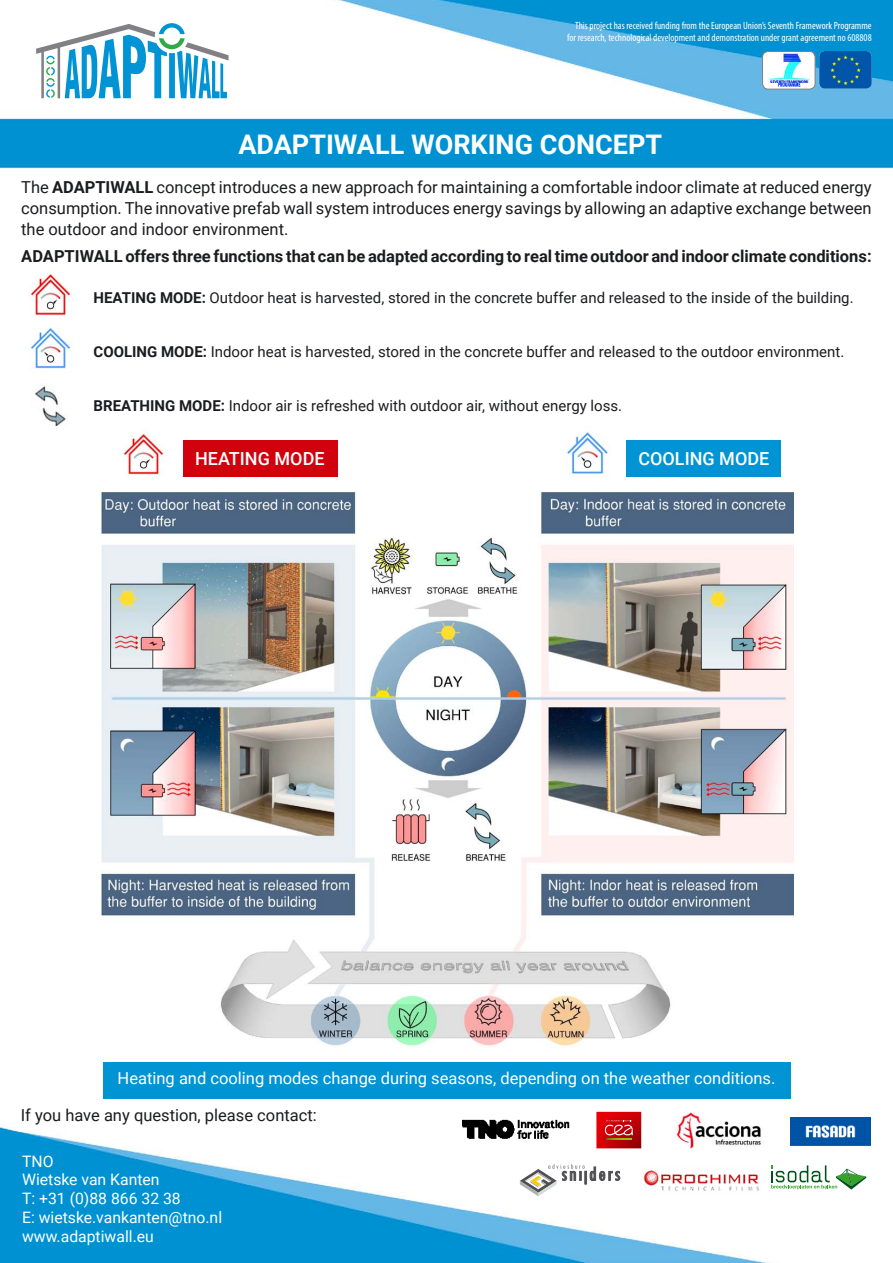
<style>
.page{position:relative;width:893px;height:1263px;background:#fff}
.page>*{position:absolute;margin:0;border:0;box-sizing:border-box;transform-origin:0 0}
.t1{font:700 27px "Roboto";color:#fff}
.t2{font:500 18px "Roboto";color:#fff}
.t3{font:16.5px/21px "Roboto";color:#1b1c20;text-align:justify}
.t4{font:700 16.5px "Roboto";color:#1b1c20}
.t5{font:16.5px "Roboto";color:#fff}
.t6{font:15.75px/18.9px "Roboto";color:#fff}
.t7{font:15px "Roboto";color:#1b1c20}
.t8{font:condensed 10.5px/12px "Myriad Pro";color:#fff;text-align:right}
.s1{font-weight:700}
</style>
<div class="page">
<img style="left:0;top:0;width:893px;height:1263px">
<div style="left:103px;top:1062px;width:687px;height:36px;background:#0094d4"></div>
<img style="left:462px;top:1115px;width:110px;height:33px">
<img style="left:675px;top:1110px;width:88px;height:40px">
<img style="left:641px;top:1165px;width:120px;height:30px">
<img style="left:791px;top:1117px;width:80px;height:28px">
<svg style="left:596px;top:1112px;width:45px;height:36px;background:#c81a19"></svg>
<svg style="left:771px;top:1165px;width:95px;height:24px"></svg>
<svg style="left:520px;top:1164px;width:100px;height:32px"></svg>
<svg style="left:36px;top:23px;width:193px;height:75px"></svg>
<div style="left:762px;top:51px;width:53px;height:38px;background:#fff;border-radius:6px"></div>
<img style="left:767px;top:53px;width:43px;height:34px">
<div style="left:762px;top:51px;width:53px;height:38px;border:1px solid #818084;border-radius:6px"></div>
<img style="left:819px;top:51px;width:53px;height:38px">
<img style="left:21px;top:326px;width:59px;height:54px">
<img style="left:21px;top:268px;width:59px;height:58px">
<img style="left:32px;top:384px;width:37px;height:41px">
<div style="left:183px;top:440px;width:155px;height:37px;background:#d1010e"></div>
<img style="left:114px;top:427px;width:59px;height:58px">
<div style="left:626px;top:440px;width:155px;height:37px;background:#0094d4"></div>
<img style="left:558px;top:426px;width:59px;height:59px">
<img style="left:99px;top:492px;width:695px;height:555px">
<p class="t8" style="left:567px;top:20px;width:306px">This project has received funding from the European Union’s Seventh Framework Programme for research, technological development and demonstration under grant agreement no 608808</p>
<h1 class="t1" style="left:238px;top:126px;width:425px">ADAPTIWALL WORKING CONCEPT</h1>
<p class="t3" style="left:21px;top:176px;width:852px">The <span class="s1">ADAPTIWALL</span> concept introduces a new approach for maintaining a comfortable indoor climate at reduced energy consumption. The innovative prefab wall system introduces energy savings by allowing an adaptive exchange between the outdoor and indoor environment.</p>
<p class="t4" style="left:21px;top:244px;width:852px">ADAPTIWALL offers three functions that can be adapted according to real time outdoor and indoor climate conditions:</p>
<p class="t7" style="left:94px;top:287px;width:762px"><span class="s1">HEATING MODE:</span> Outdoor heat is harvested, stored in the concrete buffer and released to the inside of the building.</p>
<p class="t7" style="left:94px;top:341px;width:752px"><span class="s1">COOLING MODE:</span> Indoor heat is harvested, stored in the concrete buffer and released to the outdoor environment.</p>
<p class="t7" style="left:94px;top:395px;width:530px"><span class="s1">BREATHING MODE:</span> Indoor air is refreshed with outdoor air, without energy loss.</p>
<p class="t2" style="left:195px;top:446px;width:131px">HEATING MODE</p>
<p class="t2" style="left:638px;top:446px;width:133px">COOLING MODE</p>
<p class="t5" style="left:118px;top:1066px;width:659px">Heating and cooling modes change during seasons, depending on the weather conditions.</p>
<p class="t3" style="left:21px;top:1104px;width:298px">If you have any question, please contact:</p>
<p class="t6" style="left:22px;top:1151px;width:202px">TNO<br>Wietske van Kanten<br>T: +31 (0)88 866 32 38<br>E: wietske.vankanten@tno.nl www.adaptiwall.eu</p>
</div>
